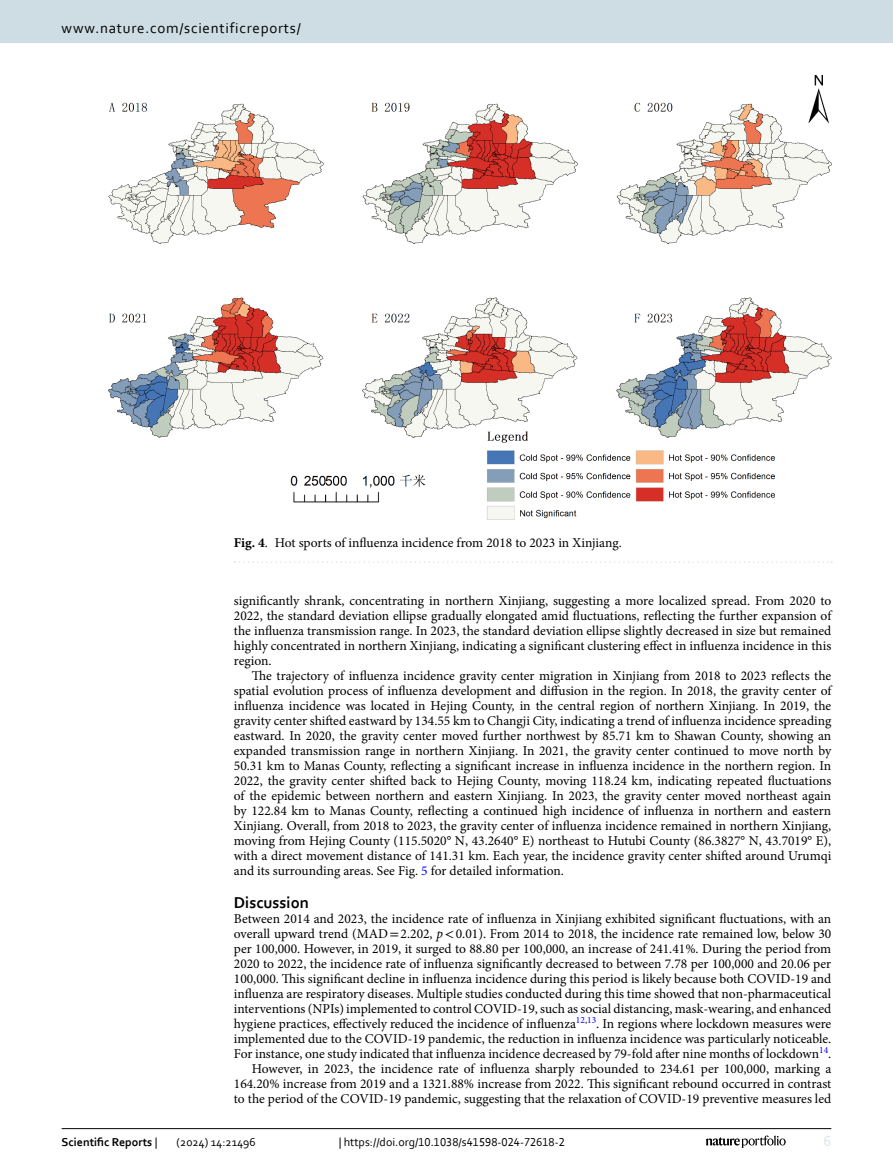
<style>
.page{position:relative;width:893px;height:1174px;background:#fff}
.page>*{position:absolute;margin:0;border:0;box-sizing:border-box;transform-origin:0 0}
.Head_1{font:700 16.5px "Corbel";color:#000}
.t1{font:15px "Corbel";letter-spacing:.05em;color:#000}
.t2{font:15px "Corbel";color:#d9e4eb}
.Body_Text_Indent{font:13.5px/15px "Minion Pro";color:#000;text-align:justify}
.Body_Text{font:13.5px/15px "Minion Pro";color:#000;text-align:justify}
.Figure_Caption{font:13.5px "Minion Pro";color:#000}
.t3{font:12px "Corbel";color:#000}
.t4{font:700 12px "Corbel";color:#000}
.s1{font-weight:700}
.s2{color:#00f}
.s3{font-family:"STIX"}
.s4{font-style:italic}
.s5{font-weight:400}
</style>
<div class="page">
<img style="left:108px;top:76px;width:723px;height:443px">
<svg style="left:235px;top:561px;width:597px;height:2px"></svg>
<hr style="left:62px;top:1128px;width:769px;height:1px;background:#000">
<svg style="left:706px;top:1135px;width:80px;height:12px"></svg>
<div style="left:0;top:0;width:893px;height:43px;background:#cedde4"></div>
<p class="t1" style="left:62px;top:18px;width:241px">www.nature.com/scientificreports/</p>
<p class="Figure_Caption" style="left:234px;top:533px;width:389px"><span class="s1">Fig. 4</span>. Hot sports of influenza incidence from 2018 to 2023 in Xinjiang.</p>
<p class="Body_Text" style="left:234px;top:593px;width:599px">significantly shrank, concentrating in northern Xinjiang, suggesting a more localized spread. From 2020 to 2022, the standard deviation ellipse gradually elongated amid fluctuations, reflecting the further expansion of the influenza transmission range. In 2023, the standard deviation ellipse slightly decreased in size but remained highly concentrated in northern Xinjiang, indicating a significant clustering effect in influenza incidence in this region.</p>
<p class="Body_Text_Indent" style="left:234px;top:668px;width:599px;text-indent:18px">The trajectory of influenza incidence gravity center migration in Xinjiang from 2018 to 2023 reflects the spatial evolution process of influenza development and diffusion in the region. In 2018, the gravity center of influenza incidence was located in Hejing County, in the central region of northern Xinjiang. In 2019, the gravity center shifted eastward by 134.55 km to Changji City, indicating a trend of influenza incidence spreading eastward. In 2020, the gravity center moved further northwest by 85.71 km to Shawan County, showing an expanded transmission range in northern Xinjiang. In 2021, the gravity center continued to move north by 50.31 km to Manas County, reflecting a significant increase in influenza incidence in the northern region. In 2022, the gravity center shifted back to Hejing County, moving 118.24 km, indicating repeated fluctuations of the epidemic between northern and eastern Xinjiang. In 2023, the gravity center moved northeast again by 122.84 km to Manas County, reflecting a continued high incidence of influenza in northern and eastern Xinjiang. Overall, from 2018 to 2023, the gravity center of influenza incidence remained in northern Xinjiang, moving from Hejing County (115.5020° N, 43.2640° E) northeast to Hutubi County (86.3827° N, 43.7019° E), with a direct movement distance of 141.31 km. Each year, the incidence gravity center shifted around Urumqi and its surrounding areas. See Fig. <span class="s2">5</span> for detailed information.</p>
<p class="Head_1" style="left:234px;top:892px;width:77px">Discussion</p>
<p class="Body_Text" style="left:234px;top:911px;width:599px">Between 2014 and 2023, the incidence rate of influenza in Xinjiang exhibited significant fluctuations, with an overall upward trend (MAD<span class="s3">=</span>2.202, <span class="s4">p</span><span class="s3">&lt;</span>0.01). From 2014 to 2018, the incidence rate remained low, below 30 per 100,000. However, in 2019, it surged to 88.80 per 100,000, an increase of 241.41%. During the period from 2020 to 2022, the incidence rate of influenza significantly decreased to between 7.78 per 100,000 and 20.06 per 100,000. This significant decline in influenza incidence during this period is likely because both COVID-19 and influenza are respiratory diseases. Multiple studies conducted during this time showed that non-pharmaceutical interventions (NPIs) implemented to control COVID-19, such as social distancing, mask-wearing, and enhanced hygiene practices, effectively reduced the incidence of influenza<sup>12</sup><sup>,</sup><sup>13</sup>. In regions where lockdown measures were implemented due to the COVID-19 pandemic, the reduction in influenza incidence was particularly noticeable.<br>For instance, one study indicated that influenza incidence decreased by 79-fold after nine months of lockdown<sup>14</sup>.</p>
<p class="Body_Text_Indent" style="left:234px;top:1061px;width:599px;text-indent:18px">However, in 2023, the incidence rate of influenza sharply rebounded to 234.61 per 100,000, marking a 164.20% increase from 2019 and a 1321.88% increase from 2022. This significant rebound occurred in contrast to the period of the COVID-19 pandemic, suggesting that the relaxation of COVID-19 preventive measures led</p>
<p class="t4" style="left:62px;top:1134px;width:97px">Scientific Reports <span class="s5">|</span></p>
<p class="t3" style="left:177px;top:1134px;width:81px">(2024) 14:21496</p>
<p class="t3" style="left:339px;top:1134px;width:228px">| https://doi.org/10.1038/s41598-024-72618-2</p>
<p class="t2" style="left:824px;top:1132px;width:9px">6</p>
</div>
